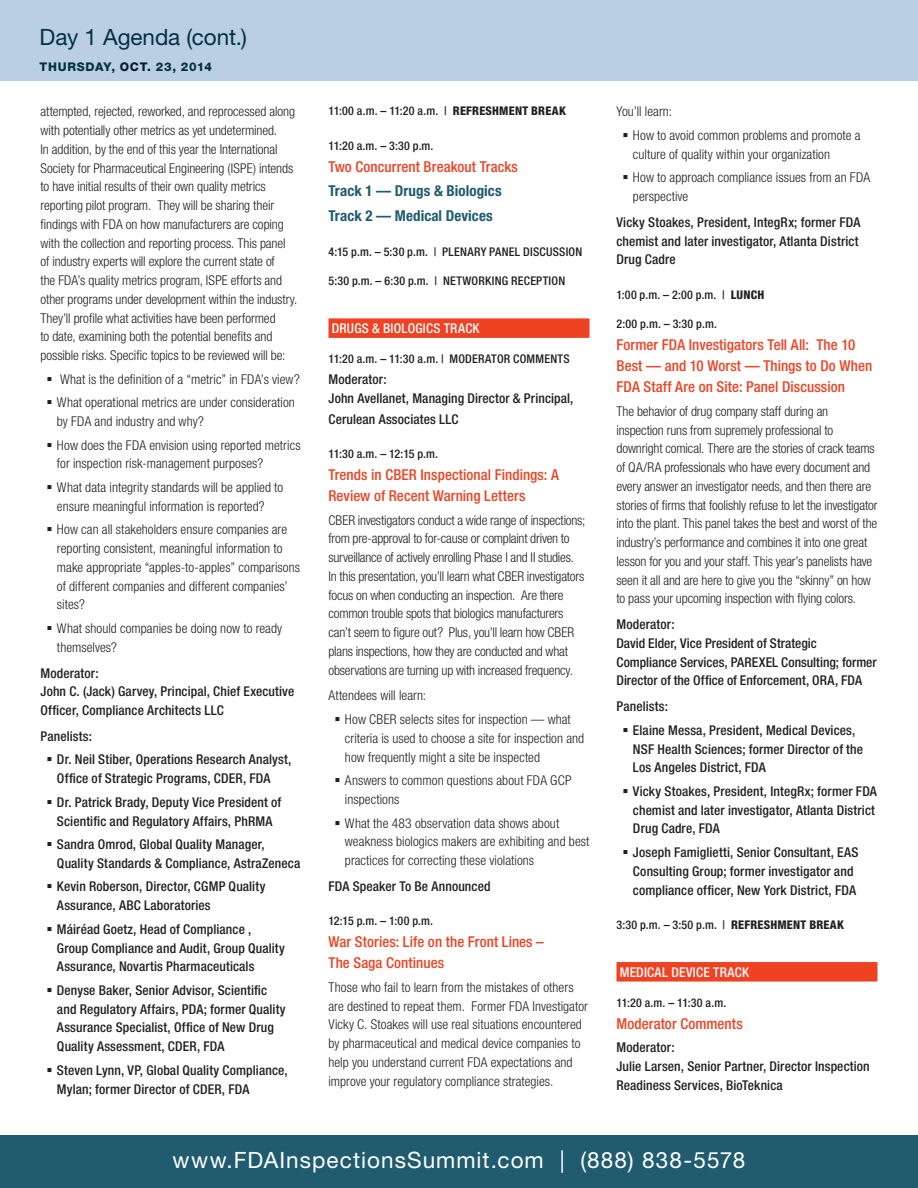
<style>
.page{position:relative;width:918px;height:1188px;background:#fff}
.page>*{position:absolute;margin:0;border:0;box-sizing:border-box;transform-origin:0 0}
.t1{font:22.5px "Helvetica Neue LT Std";letter-spacing:.045em;color:#fff}
.t2{font:22.5px "Helvetica Neue LT Std";letter-spacing:-.005em;color:#003142}
.t3{font:500 condensed 15px/21px "Helvetica Neue LT Std";letter-spacing:.005em;color:#ef4222}
.t4{font:700 condensed 15px/24.8px "Helvetica Neue LT Std";letter-spacing:.005em;color:#205b70}
.t5{font:300 condensed 13.5px/18.8px "Helvetica Neue LT Std";letter-spacing:-.005em;color:#231f20}
.t6{font:500 condensed 13.5px/18.8px "Helvetica Neue LT Std";letter-spacing:.01em;color:#231f20}
.t7{font:500 condensed 13.5px "Helvetica Neue LT Std";letter-spacing:.015em;color:#fff}
.t8{font:500 condensed 12px "Helvetica Neue LT Std";letter-spacing:.02em;color:#231f20}
.t9{font:800 12px "Helvetica Neue LT Std";letter-spacing:.055em;color:#003142}
.s1{color:#001f30}
.s2{font-weight:800}
</style>
<div class="page">
<div style="left:328px;top:318px;width:262px;height:20px;background:#ef4222"></div>
<div style="left:616px;top:962px;width:262px;height:20px;background:#ef4222"></div>
<div style="left:0;top:0;width:918px;height:81px;background:#bbcfe4"></div>
<div style="left:0;top:1136px;width:918px;height:52px;background:#205b70"></div>
<h1 class="t2" style="left:40px;top:24px;width:209px">Day 1 Agenda (cont.)</h1>
<p class="t9" style="left:40px;top:59px;width:174px">THURSDAY, <span class="s1">OCT.</span> 23, 2014</p>
<p class="t5" style="left:40px;top:102px;width:259px">attempted, rejected, reworked, and reprocessed along with potentially other metrics as yet undetermined.<br>In addition, by the end of this year the International Society for Pharmaceutical Engineering (ISPE) intends to have initial results of their own quality metrics reporting pilot program. They will be sharing their findings with FDA on how manufacturers are coping with the collection and reporting process. This panel of industry experts will explore the current state of<br>the FDA’s quality metrics program, ISPE efforts and other programs under development within the industry.<br>They’ll profile what activities have been performed<br>to date, examining both the potential benefits and possible risks. Specific topics to be reviewed will be:</p>
<p class="t5" style="left:57px;top:367px;width:244px;line-height:23.5px">What is the definition of a “metric” in FDA’s view?<br>What operational metrics are under consideration</p>
<p class="t5" style="left:57px;top:409px;width:245px;line-height:23.5px">by FDA and industry and why?<br>How does the FDA envision using reported metrics</p>
<p class="t5" style="left:57px;top:452px;width:228px;line-height:23.5px">for inspection risk-management purposes?<br>What data integrity standards will be applied to</p>
<p class="t5" style="left:57px;top:494px;width:232px;line-height:23.5px">ensure meaningful information is reported?<br>How can all stakeholders ensure companies are</p>
<p class="t5" style="left:57px;top:539px;width:245px">reporting consistent, meaningful information to make appropriate “apples-to-apples” comparisons of different companies and different companies’ sites?</p>
<p class="t5" style="left:57px;top:619px;width:227px">What should companies be doing now to ready themselves?</p>
<p class="t6" style="left:40px;top:663px;width:255px">Moderator:<br>John C. (Jack) Garvey, Principal, Chief Executive<br>Officer, Compliance Architects LLC</p>
<p class="t6" style="left:57px;top:724px;width:236px;line-height:23.5px;text-indent:-16px">Panelists:<br>Dr. Neil Stiber, Operations Research Analyst,</p>
<p class="t6" style="left:57px;top:766px;width:226px;line-height:23.5px">Office of Strategic Programs, CDER, FDA<br>Dr. Patrick Brady, Deputy Vice President of</p>
<p class="t6" style="left:57px;top:809px;width:217px;line-height:23.5px">Scientific and Regulatory Affairs, PhRMA<br>Sandra Omrod, Global Quality Manager,</p>
<p class="t6" style="left:57px;top:851px;width:245px;line-height:23.5px">Quality Standards &amp; Compliance, AstraZeneca<br>Kevin Roberson, Director, CGMP Quality</p>
<p class="t6" style="left:57px;top:894px;width:196px;line-height:23.5px">Assurance, ABC Laboratories<br>Máiréad Goetz, Head of Compliance ,</p>
<p class="t6" style="left:57px;top:938px;width:229px">Group Compliance and Audit, Group Quality<br>Assurance, Novartis Pharmaceuticals</p>
<p class="t6" style="left:57px;top:981px;width:230px">Denyse Baker, Senior Advisor, Scientific and Regulatory Affairs, PDA; former Quality Assurance Specialist, Office of New Drug Quality Assessment, CDER, FDA</p>
<p class="t6" style="left:57px;top:1060px;width:232px">Steven Lynn, VP, Global Quality Compliance,<br>Mylan; former Director of CDER, FDA</p>
<p class="t8" style="left:328px;top:104px;width:239px">11:00 a.m. – 11:20 a.m. | <span class="s2">REFRESHMENT BREAK</span></p>
<p class="t8" style="left:328px;top:138px;width:107px">11:20 a.m. – 3:30 p.m.</p>
<p class="t3" style="left:328px;top:156px;width:191px">Two Concurrent Breakout Tracks</p>
<p class="t4" style="left:328px;top:179px;width:175px">Track 1 — Drugs &amp; Biologics<br>Track 2 — Medical Devices</p>
<p class="t8" style="left:328px;top:244px;width:255px">4:15 p.m. – 5:30 p.m. | PLENARY PANEL DISCUSSION</p>
<p class="t8" style="left:328px;top:274px;width:238px">5:30 p.m. – 6:30 p.m. | NETWORKING RECEPTION</p>
<p class="t7" style="left:332px;top:320px;width:149px">DRUGS &amp; BIOLOGICS TRACK</p>
<p class="t8" style="left:328px;top:351px;width:243px">11:20 a.m. – 11:30 a.m. | MODERATOR COMMENTS</p>
<p class="t6" style="left:328px;top:369px;width:246px">Moderator:<br>John Avellanet, Managing Director &amp; Principal,</p>
<p class="t6" style="left:328px;top:409px;width:132px">Cerulean Associates LLC</p>
<p class="t8" style="left:328px;top:447px;width:111px">11:30 a.m. – 12:15 p.m.</p>
<p class="t3" style="left:328px;top:464px;width:232px">Trends in CBER Inspectional Findings: A<br>Review of Recent Warning Letters</p>
<p class="t5" style="left:328px;top:510px;width:258px">CBER investigators conduct a wide range of inspections; from pre-approval to for-cause or complaint driven to surveillance of actively enrolling Phase I and II studies.<br>In this presentation, you’ll learn what CBER investigators focus on when conducting an inspection. Are there common trouble spots that biologics manufacturers can’t seem to figure out? Plus, you’ll learn how CBER plans inspections, how they are conducted and what observations are turning up with increased frequency.</p>
<p class="t5" style="left:345px;top:684px;width:227px;line-height:23.5px;text-indent:-16px">Attendees will learn:<br>How CBER selects sites for inspection — what</p>
<p class="t5" style="left:345px;top:729px;width:241px">criteria is used to choose a site for inspection and how frequently might a site be inspected</p>
<p class="t5" style="left:345px;top:771px;width:228px">Answers to common questions about FDA GCP inspections</p>
<p class="t5" style="left:345px;top:813px;width:246px">What the 483 observation data shows about weakness biologics makers are exhibiting and best practices for correcting these violations</p>
<p class="t6" style="left:328px;top:876px;width:164px">FDA Speaker To Be Announced</p>
<p class="t8" style="left:328px;top:914px;width:106px">12:15 p.m. – 1:00 p.m.</p>
<p class="t3" style="left:328px;top:931px;width:217px">War Stories: Life on the Front Lines –<br>The Saga Continues</p>
<p class="t5" style="left:328px;top:978px;width:261px">Those who fail to learn from the mistakes of others are destined to repeat them. Former FDA Investigator Vicky C. Stoakes will use real situations encountered by pharmaceutical and medical device companies to help you understand current FDA expectations and improve your regulatory compliance strategies.</p>
<p class="t5" style="left:633px;top:100px;width:229px;line-height:23.5px;text-indent:-16px">You’ll learn:<br>How to avoid common problems and promote a</p>
<p class="t5" style="left:633px;top:142px;width:239px;line-height:23.5px">culture of quality within your organization<br>How to approach compliance issues from an FDA</p>
<p class="t5" style="left:633px;top:187px;width:57px">perspective</p>
<p class="t6" style="left:616px;top:212px;width:246px">Vicky Stoakes, President, IntegRx; former FDA chemist and later investigator, Atlanta District<br>Drug Cadre</p>
<p class="t8" style="left:616px;top:287px;width:149px">1:00 p.m. – 2:00 p.m. | <span class="s2">LUNCH</span></p>
<p class="t8" style="left:616px;top:317px;width:102px">2:00 p.m. – 3:30 p.m.</p>
<p class="t3" style="left:616px;top:334px;width:257px">Former FDA Investigators Tell All: The 10<br>Best — and 10 Worst — Things to Do When<br>FDA Staff Are on Site: Panel Discussion</p>
<p class="t5" style="left:616px;top:402px;width:263px">The behavior of drug company staff during an inspection runs from supremely professional to downright comical. There are the stories of crack teams of QA/RA professionals who have every document and every answer an investigator needs, and then there are stories of firms that foolishly refuse to let the investigator into the plant. This panel takes the best and worst of the industry’s performance and combines it into one great lesson for you and your staff. This year’s panelists have seen it all and are here to give you the “skinny” on how to pass your upcoming inspection with flying colors.</p>
<p class="t6" style="left:616px;top:615px;width:262px">Moderator:<br>David Elder, Vice President of Strategic Compliance Services, PAREXEL Consulting; former Director of the Office of Enforcement, ORA, FDA</p>
<p class="t6" style="left:633px;top:695px;width:224px;line-height:23.5px;text-indent:-16px">Panelists:<br>Elaine Messa, President, Medical Devices,</p>
<p class="t6" style="left:633px;top:739px;width:232px">NSF Health Sciences; former Director of the<br>Los Angeles District, FDA</p>
<p class="t6" style="left:633px;top:782px;width:246px">Vicky Stoakes, President, IntegRx; former FDA chemist and later investigator, Atlanta District<br>Drug Cadre, FDA</p>
<p class="t6" style="left:633px;top:843px;width:227px">Joseph Famiglietti, Senior Consultant, EAS<br>Consulting Group; former investigator and compliance officer, New York District, FDA</p>
<p class="t8" style="left:616px;top:918px;width:229px">3:30 p.m. – 3:50 p.m. | <span class="s2">REFRESHMENT BREAK</span></p>
<p class="t7" style="left:620px;top:964px;width:131px">MEDICAL DEVICE TRACK</p>
<p class="t8" style="left:616px;top:995px;width:111px">11:20 a.m. – 11:30 a.m.</p>
<p class="t3" style="left:616px;top:1013px;width:128px">Moderator Comments</p>
<p class="t6" style="left:616px;top:1038px;width:255px">Moderator:<br>Julie Larsen, Senior Partner, Director Inspection<br>Readiness Services, BioTeknica</p>
<h1 class="t1" style="left:173px;top:1146px;width:574px">www.FDAInspectionsSummit.com | (888) 838-5578</h1>
</div>
